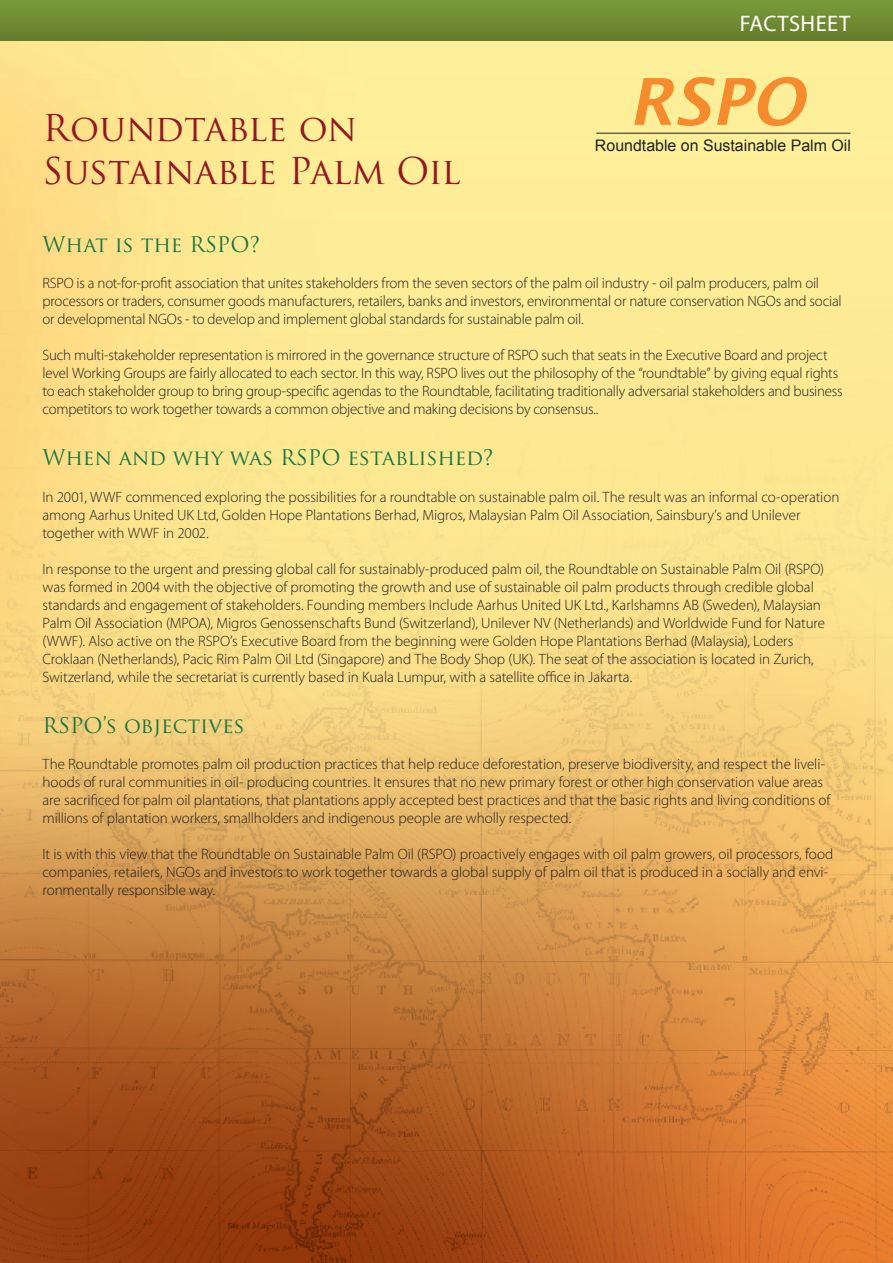
<style>
.page{position:relative;width:893px;height:1263px;background:#fff}
.page>*{position:absolute;margin:0;border:0;box-sizing:border-box;transform-origin:0 0}
.t1{font:italic 600 64.65px "Lucida Sans";color:#f58b2c}
.subtitle{font:36px/43.2px "Trajan Pro";color:#941824}
.t2{font:22.5px "Myriad Pro";letter-spacing:.02em;color:#fff}
.subtitle-2{font:21px "Trajan Pro";color:#177642}
.t3{font:15.9px "Arial";color:#202326}
.body_copy{font:300 15px/18px "Myriad Pro";letter-spacing:-.005em;color:#231f20}
</style>
<div class="page">
<img style="left:0;top:261px;width:426px;height:636px">
<img style="left:426px;top:261px;width:467px;height:1002px">
<img style="left:0;top:897px;width:427px;height:366px">
<div style="left:0;top:0;width:893px;height:41px;background:linear-gradient(to right,#708c33,#708c33)"></div>
<hr style="left:596px;top:133px;width:254px;height:1px;background:#202326">
<p class="subtitle" style="left:43px;top:106px;width:420px">Roundtable on<br>Sustainable Palm Oil</p>
<p class="t2" style="left:740px;top:10px;width:112px">FACTSHEET</p>
<h1 class="t1" style="left:629px;top:65px;width:177px">RSPO</h1>
<p class="t3" style="left:595px;top:135px;width:258px">Roundtable on Sustainable Palm Oil</p>
<p class="subtitle-2" style="left:43px;top:231px;width:219px">What is the RSPO?</p>
<p class="body_copy" style="left:43px;top:274px;width:801px">RSPO is a not-for-profit association that unites stakeholders from the seven sectors of the palm oil industry - oil palm producers, palm oil processors or traders, consumer goods manufacturers, retailers, banks and investors, environmental or nature conservation NGOs and social or developmental NGOs - to develop and implement global standards for sustainable palm oil.</p>
<p class="body_copy" style="left:43px;top:346px;width:802px">Such multi-stakeholder representation is mirrored in the governance structure of RSPO such that seats in the Executive Board and project level Working Groups are fairly allocated to each sector. In this way, RSPO lives out the philosophy of the “roundtable” by giving equal rights to each stakeholder group to bring group-specific agendas to the Roundtable, facilitating traditionally adversarial stakeholders and business competitors to work together towards a common objective and making decisions by consensus..</p>
<p class="subtitle-2" style="left:43px;top:444px;width:452px">When and why was RSPO established?</p>
<p class="body_copy" style="left:43px;top:488px;width:798px">In 2001, WWF commenced exploring the possibilities for a roundtable on sustainable palm oil. The result was an informal co-operation among Aarhus United UK Ltd, Golden Hope Plantations Berhad, Migros, Malaysian Palm Oil Association, Sainsbury’s and Unilever together with WWF in 2002.</p>
<p class="body_copy" style="left:43px;top:560px;width:784px">In response to the urgent and pressing global call for sustainably-produced palm oil, the Roundtable on Sustainable Palm Oil (RSPO) was formed in 2004 with the objective of promoting the growth and use of sustainable oil palm products through credible global standards and engagement of stakeholders. Founding members Include Aarhus United UK Ltd., Karlshamns AB (Sweden), Malaysian Palm Oil Association (MPOA), Migros Genossenschafts Bund (Switzerland), Unilever NV (Netherlands) and Worldwide Fund for Nature (WWF). Also active on the RSPO’s Executive Board from the beginning were Golden Hope Plantations Berhad (Malaysia), Loders Croklaan (Netherlands), Pacic Rim Palm Oil Ltd (Singapore) and The Body Shop (UK). The seat of the association is located in Zurich, Switzerland, while the secretariat is currently based in Kuala Lumpur, with a satellite office in Jakarta.</p>
<p class="subtitle-2" style="left:43px;top:712px;width:204px">RSPO’s objectives</p>
<p class="body_copy" style="left:43px;top:755px;width:789px">The Roundtable promotes palm oil production practices that help reduce deforestation, preserve biodiversity, and respect the liveli&shy;hoods of rural communities in oil- producing countries. It ensures that no new primary forest or other high conservation value areas are sacrificed for palm oil plantations, that plantations apply accepted best practices and that the basic rights and living conditions of millions of plantation workers, smallholders and indigenous people are wholly respected.</p>
<p class="body_copy" style="left:43px;top:845px;width:792px">It is with this view that the Roundtable on Sustainable Palm Oil (RSPO) proactively engages with oil palm growers, oil processors, food companies, retailers, NGOs and investors to work together towards a global supply of palm oil that is produced in a socially and envi&shy;ronmentally responsible way.</p>
</div>
